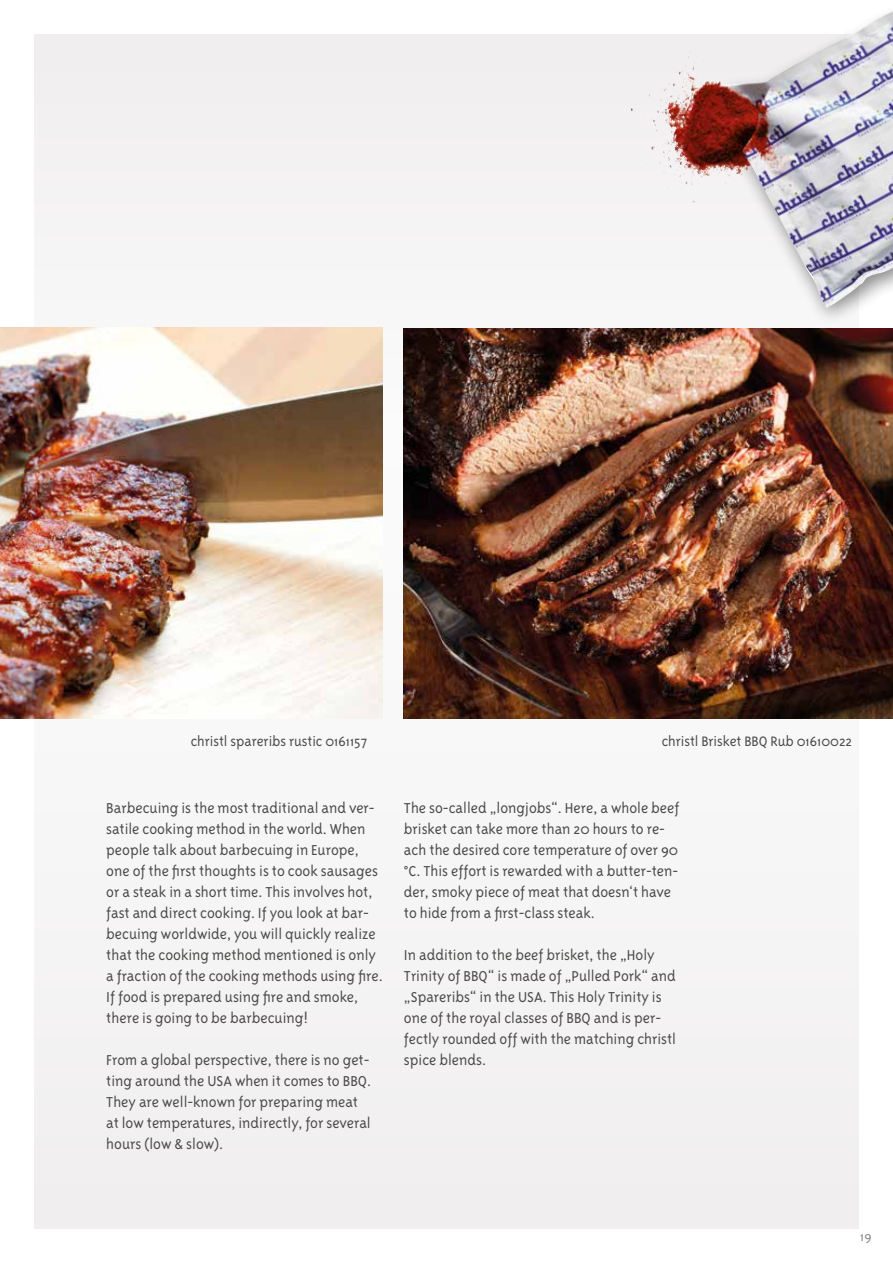
<style>
.page{position:relative;width:893px;height:1263px;background:#fff}
.page>*{position:absolute;margin:0;border:0;box-sizing:border-box;transform-origin:0 0}
.t1{font:300 16.5px/21px "Triplex Sans OT";color:#4a4a49}
.t2{font:300 15.75px "Triplex Sans OT";color:#4a4a49}
.t3{font:300 15px "Triplex Sans OT";color:#878787}
</style>
<div class="page">
<div style="left:34px;top:34px;width:825px;height:1195px;background:#f0eeee"></div>
<div style="left:715px;top:4px;width:178px;height:322px;background:#000;opacity:.45"></div>
<img style="left:725px;top:110px;width:168px;height:194px">
<img style="left:678px;top:11px;width:215px;height:99px">
<img style="left:0;top:327px;width:383px;height:391px">
<img style="left:404px;top:328px;width:489px;height:391px">
<p class="t2" style="left:191px;top:732px;width:178px">christl spareribs rustic 0161157</p>
<p class="t2" style="left:662px;top:732px;width:192px">christl Brisket BBQ Rub 01610022</p>
<p class="t1" style="left:106px;top:798px;width:278px">Barbecuing is the most traditional and ver&shy;satile cooking method in the world. When people talk about barbecuing in Europe, one of the first thoughts is to cook sausages or a steak in a short time. This involves hot, fast and direct cooking. If you look at bar&shy;becuing worldwide, you will quickly realize that the cooking method mentioned is only a fraction of the cooking methods using fire.<br>If food is prepared using fire and smoke, there is going to be barbecuing!</p>
<p class="t1" style="left:106px;top:1050px;width:266px">From a global perspective, there is no get&shy;ting around the USA when it comes to BBQ.<br>They are well-known for preparing meat at low temperatures, indirectly, for several hours (low &amp; slow).</p>
<p class="t1" style="left:404px;top:798px;width:277px">The so-called „longjobs“. Here, a whole beef brisket can take more than 20 hours to re&shy;ach the desired core temperature of over 90 °C. This effort is rewarded with a butter-ten&shy;der, smoky piece of meat that doesn‘t have to hide from a first-class steak.</p>
<p class="t1" style="left:404px;top:945px;width:273px">In addition to the beef brisket, the „Holy Trinity of BBQ“ is made of „Pulled Pork“ and „Spareribs“ in the USA. This Holy Trinity is one of the royal classes of BBQ and is per&shy;fectly rounded off with the matching christl spice blends.</p>
<p class="t3" style="left:860px;top:1229px;width:13px">19</p>
</div>
